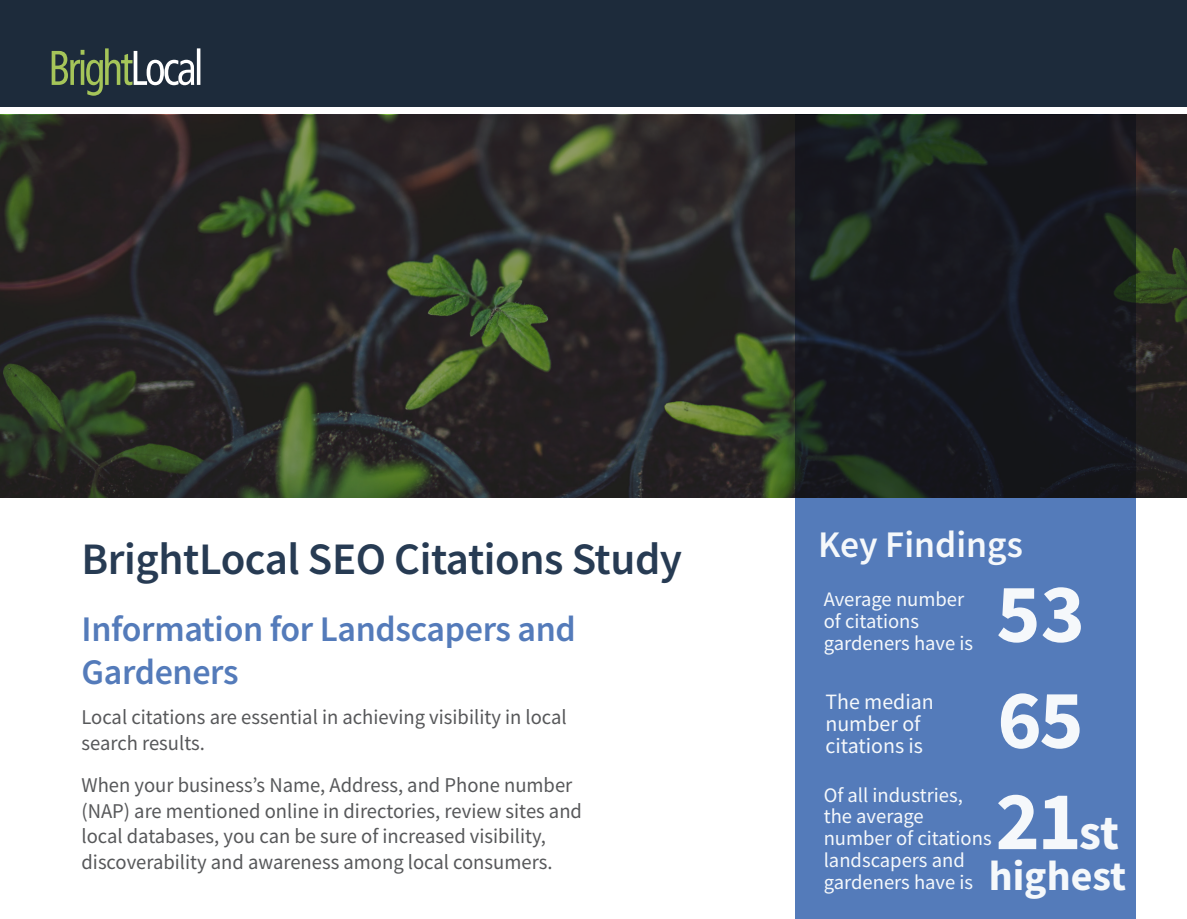
<style>
.page{position:relative;width:1187px;height:919px;background:#fff}
.page>*{position:absolute;margin:0;border:0;box-sizing:border-box;transform-origin:0 0}
.t1{font:700 84px "Source Sans Pro";color:#f5f8fb}
.t2{font:600 45px "Source Sans Pro";letter-spacing:-.01em;color:#273b53}
.t3{font:700 42px "Source Sans Pro";color:#f5f8fb}
.t4{font:600 37.5px "Source Sans Pro";color:#f5f8fb}
.t5{font:600 36px/43.2px "Source Sans Pro";letter-spacing:-.01em;color:#547bba}
.t6{font:21.9px/21.9px "Source Sans Pro";color:#f5f8fb}
.t7{font:21px/25.5px "Source Sans Pro";color:#57585a}
.t8{font:20.55px/21.9px "Source Sans Pro";color:#f5f8fb}
.s1{font-size:49.5px}
</style>
<div class="page">
<div style="left:0;top:0;width:1186px;height:106px;background:#1d2b3b"></div>
<svg style="left:52px;top:48px;width:148px;height:48px"></svg>
<div style="left:795px;top:115px;width:340px;height:803px;background:#547bba"></div>
<hr style="left:0;top:116px;width:1px;height:383px;background:#231f20">
<svg style="left:0;top:115px;width:1186px;height:382px;background:#262924"></svg>
<p class="t2" style="left:81px;top:529px;width:602px">BrightLocal SEO Citations Study</p>
<p class="t5" style="left:81px;top:607px;width:496px">Information for Landscapers and<br>Gardeners</p>
<p class="t7" style="left:81px;top:704px;width:486px">Local citations are essential in achieving visibility in local search results.</p>
<p class="t7" style="left:81px;top:772px;width:502px">When your business’s Name, Address, and Phone number (NAP) are mentioned online in directories, review sites and local databases, you can be sure of increased visibility, discoverability and awareness among local consumers.</p>
<p class="t4" style="left:818px;top:520px;width:206px">Key Findings</p>
<p class="t8" style="left:823px;top:587px;width:151px">Average number of citations gardeners have is</p>
<p class="t1" style="left:996px;top:557px;width:90px">53</p>
<p class="t6" style="left:825px;top:690px;width:110px">The median number of citations is</p>
<p class="t1" style="left:997px;top:663px;width:88px">65</p>
<p class="t8" style="left:823px;top:783px;width:169px">Of all industries, the average number of citations landscapers and gardeners have is</p>
<p class="t1" style="left:995px;top:764px;width:125px">21<span class="s1">st</span></p>
<p class="t3" style="left:988px;top:848px;width:139px">highest</p>
</div>
